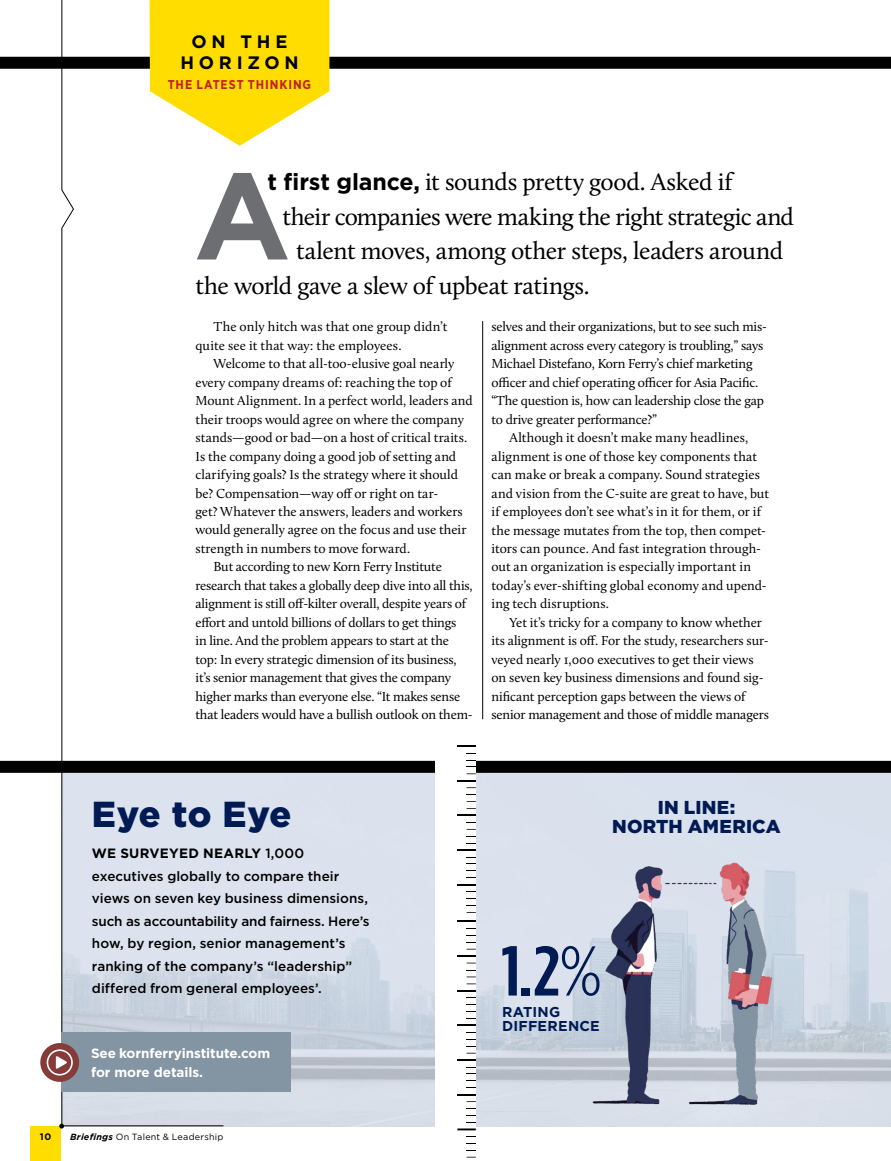
<style>
.page{position:relative;width:891px;height:1161px;background:#fff}
.page>*{position:absolute;margin:0;border:0;box-sizing:border-box;transform-origin:0 0}
.t1{font:500 70.35px "Gotham Condensed";color:#001b53;scale:1.2 1}
.t2{font:900 36.15px "Gotham";letter-spacing:.01em;color:#001b53}
.t3{font:24.9px "Calluna";letter-spacing:-.02em;color:#000}
.t4{font:900 18.75px/18.8px "Gotham";letter-spacing:.01em;color:#001b53;text-align:center}
.t5{font:700 18px/20.5px "Gotham";letter-spacing:.265em;color:#000;text-align:center}
.t6{font:700 14.25px/14.7px "Gotham";letter-spacing:.015em;color:#001b53}
.t7{font:13.5px/18.5px "Calluna";letter-spacing:-.01em;color:#000}
.t8{font:500 13.5px/22.5px "Gotham";color:#000}
.t9{font:700 13.5px/18.5px "Gotham";letter-spacing:-.005em;color:#fff}
.t10{font:700 12.75px "Gotham Narrow";letter-spacing:.07em;color:#c12126}
.t11{font:700 9.45px "Gotham";color:#000}
.t12{font:9px "Gotham";letter-spacing:.025em;color:#000}
.s1{font-family:"Gotham";font-weight:700;font-size:23.25px}
.s2{font-weight:700}
.s3{font-weight:700;font-style:italic}
.s4{font-size:58.35px}
.s5{font-weight:300}
</style>
<div class="page">
<img style="left:74px;top:773px;width:817px;height:354px">
<div style="left:30px;top:1126px;width:31px;height:35px;background:#fd0"></div>
<hr style="left:61px;top:1125px;width:163px;height:1px;background:#000">
<div style="left:0;top:57px;width:891px;height:12px;background:#000"></div>
<hr style="left:482px;top:321px;width:1px;height:398px;background:#000">
<div style="left:0;top:761px;width:891px;height:12px;background:#000"></div>
<svg style="left:150px;top:0;width:179px;height:146px"></svg>
<div style="left:435px;top:739px;width:41px;height:326px;background:#fff"></div>
<svg style="left:457px;top:745px;width:19px;height:2px"></svg>
<svg style="left:457px;top:780px;width:19px;height:8px"></svg>
<svg style="left:457px;top:815px;width:19px;height:1px"></svg>
<svg style="left:457px;top:843px;width:19px;height:8px"></svg>
<svg style="left:457px;top:884px;width:19px;height:8px"></svg>
<div style="left:435px;top:915px;width:41px;height:246px;background:#fff"></div>
<svg style="left:457px;top:1094px;width:19px;height:8px"></svg>
<svg style="left:457px;top:1122px;width:19px;height:8px"></svg>
<svg style="left:457px;top:912px;width:19px;height:149px"></svg>
<svg style="left:197px;top:173px;width:91px;height:86px"></svg>
<img style="left:579px;top:845px;width:222px;height:278px">
<div style="left:61px;top:1032px;width:229px;height:60px;background:#8394a3"></div>
<div style="left:40px;top:1043px;width:39px;height:39px;background:#873b39;border-radius:50%"></div>
<svg style="left:47px;top:0;width:27px;height:1129px"></svg>
<h3 class="t5" style="left:180px;top:31px;width:120px">ON THE<br>HORIZON</h3>
<p class="t10" style="left:168px;top:77px;width:145px">THE LATEST THINKING</p>
<h3 class="t3" style="left:267px;top:166px;width:467px"><span class="s1">t first glance,</span> it sounds pretty good. Asked if</h3>
<h3 class="t3" style="left:283px;top:201px;width:513px">their companies were making the right strategic and</h3>
<h3 class="t3" style="left:296px;top:236px;width:489px">talent moves, among other steps, leaders around</h3>
<h3 class="t3" style="left:196px;top:271px;width:396px">the world gave a slew of upbeat ratings.</h3>
<p class="t7" style="left:195px;top:317px;width:253px;text-indent:18px">The only hitch was that one group didn’t quite see it that way: the employees.</p>
<p class="t7" style="left:213px;top:354px;width:242px">Welcome to that all-too-elusive goal nearly</p>
<p class="t7" style="left:195px;top:373px;width:258px">every company dreams of: reaching the top of</p>
<p class="t7" style="left:195px;top:391px;width:279px">Mount Alignment. In a perfect world, leaders and</p>
<p class="t7" style="left:195px;top:410px;width:270px">their troops would agree on where the company</p>
<p class="t7" style="left:195px;top:428px;width:273px">stands—good or bad—on a host of critical traits.</p>
<p class="t7" style="left:195px;top:447px;width:262px">Is the company doing a good job of setting and</p>
<p class="t7" style="left:195px;top:465px;width:264px">clarifying goals? Is the strategy where it should</p>
<p class="t7" style="left:195px;top:484px;width:244px">be? Compensation—way off or right on tar-</p>
<p class="t7" style="left:195px;top:502px;width:269px">get? Whatever the answers, leaders and workers</p>
<p class="t7" style="left:195px;top:521px;width:273px">would generally agree on the focus and use their</p>
<p class="t7" style="left:195px;top:539px;width:216px">strength in numbers to move forward.</p>
<p class="t7" style="left:213px;top:558px;width:230px">But according to new Korn Ferry Institute</p>
<p class="t7" style="left:195px;top:576px;width:279px">research that takes a globally deep dive into all this,</p>
<p class="t7" style="left:195px;top:595px;width:272px">alignment is still off-kilter overall, despite years of</p>
<p class="t7" style="left:195px;top:613px;width:262px">effort and untold billions of dollars to get things</p>
<p class="t7" style="left:195px;top:632px;width:255px">in line. And the problem appears to start at the</p>
<p class="t7" style="left:195px;top:650px;width:263px">top: In every strategic dimension of its business,</p>
<p class="t7" style="left:195px;top:668px;width:257px">it’s senior management that gives the company</p>
<p class="t7" style="left:195px;top:687px;width:266px">higher marks than everyone else. “It makes sense</p>
<p class="t7" style="left:195px;top:705px;width:279px">that leaders would have a bullish outlook on them-</p>
<p class="t7" style="left:492px;top:317px;width:277px">selves and their organizations, but to see such mis&shy;alignment across every category is troubling,” says Michael Distefano, Korn Ferry’s chief marketing officer and chief operating officer for Asia Pacific. “The question is, how can leadership close the gap to drive greater performance?”</p>
<p class="t7" style="left:492px;top:428px;width:279px;text-indent:18px">Although it doesn’t make many headlines, alignment is one of those key components that can make or break a company. Sound strategies and vision from the C-suite are great to have, but if employees don’t see what’s in it for them, or if the message mutates from the top, then compet&shy;itors can pounce. And fast integration through&shy;out an organization is especially important in today’s ever-shifting global economy and upend&shy;ing tech disruptions.</p>
<p class="t7" style="left:492px;top:613px;width:279px;text-indent:18px">Yet it’s tricky for a company to know whether its alignment is off. For the study, researchers sur&shy;veyed nearly 1,000 executives to get their views on seven key business dimensions and found sig&shy;nificant perception gaps between the views of senior management and those of middle managers</p>
<h2 class="t2" style="left:92px;top:793px;width:201px">Eye to Eye</h2>
<h3 class="t4" style="left:612px;top:798px;width:170px">IN LINE:<br>NORTH AMERICA</h3>
<p class="t8" style="left:92px;top:842px;width:279px"><span class="s2">WE SURVEYED NEARLY</span> 1,000 executives globally to compare their views on seven key business dimensions, such as accountability and fairness. Here’s how, by region, senior management’s ranking of the company’s “leadership” differed from general employees’.</p>
<p class="t9" style="left:91px;top:1044px;width:181px">See kornferryinstitute.com for more details.</p>
<p class="t11" style="left:40px;top:1132px;width:13px">10</p>
<p class="t12" style="left:70px;top:1132px;width:155px"><span class="s3">Briefings</span> On Talent &amp; Leadership</p>
<h1 class="t1" style="left:501px;top:932px;width:86px">1<span class="s4">.</span>2<span class="s5">%</span></h1>
<p class="t6" style="left:502px;top:1004px;width:99px">RATING<br>DIFFERENCE</p>
</div>
